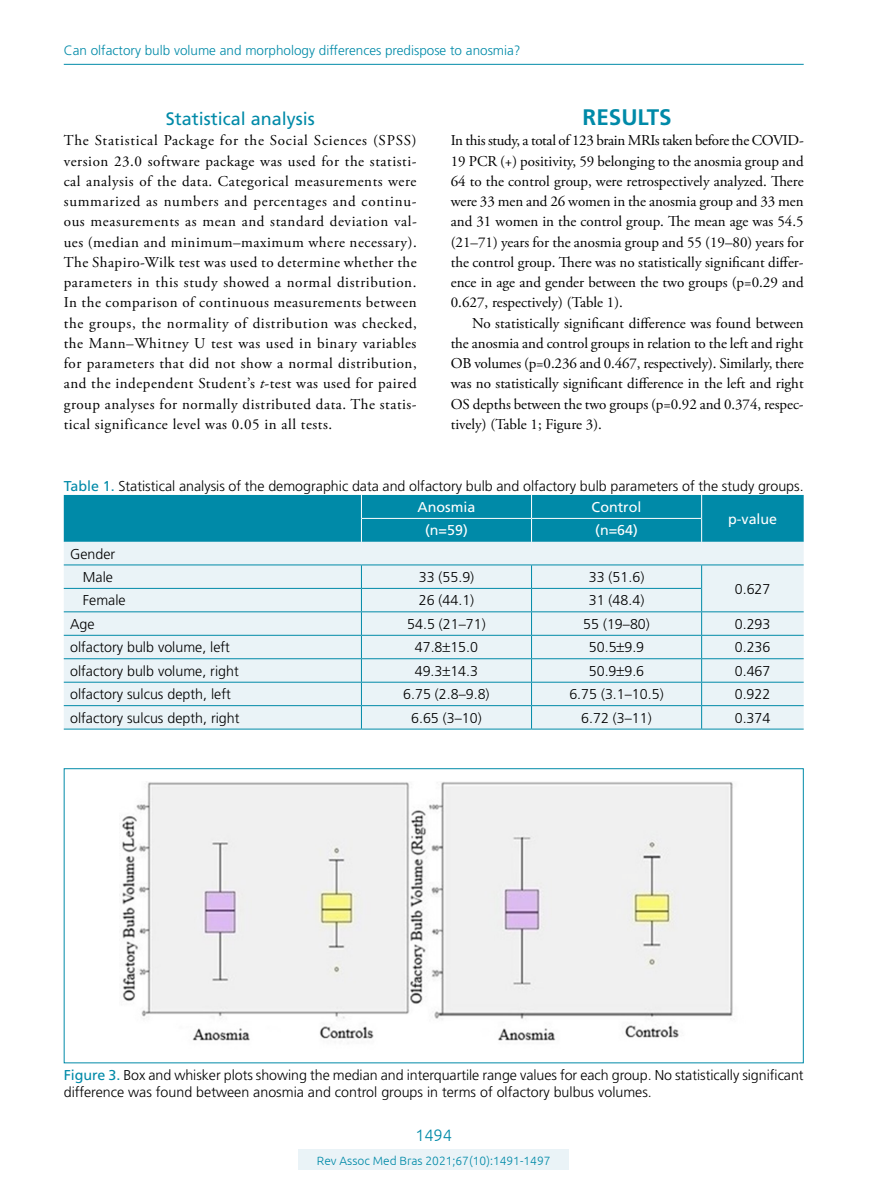
<style>
.page{position:relative;width:893px;height:1191px;background:#fff}
.page>*{position:absolute;margin:0;border:0;box-sizing:border-box;transform-origin:0 0}
.t1{font:700 22.5px "Frutiger LT Std";color:#008aa8}
.t2{font:18px "Frutiger LT Std";color:#008aa8}
.t3{font:300 16.5px "Ubuntu";color:#008aa8}
.t4{font:15px/20.2px "Adobe Garamond Pro";color:#000;text-align:justify}
.t5{font:300 14.25px/21.3px "Frutiger LT Std";color:#000}
.t6{font:14.25px "Frutiger LT Std";color:#fff}
.t7{font:300 13.5px "Frutiger LT Std";color:#008aa8}
.t8{font:300 12px "Ubuntu";color:#008aa8}
.s1{font-style:italic}
.s2{font-weight:400;color:#008aa8}
.s3{font-weight:400;color:#fff}
</style>
<div class="page">
<hr style="left:64px;top:64px;width:740px;height:1px;background:#008aa8">
<div style="left:299px;top:1149px;width:270px;height:21px;background:#eaf3f7"></div>
<div style="left:64px;top:542px;width:740px;height:186px;background:#eaf3f7"></div>
<div style="left:64px;top:495px;width:740px;height:47px;background:#008aa8"></div>
<hr style="left:64px;top:564px;width:297px;height:1px;background:#008aa8">
<hr style="left:361px;top:564px;width:170px;height:1px;background:#008aa8">
<hr style="left:531px;top:564px;width:171px;height:1px;background:#008aa8">
<hr style="left:702px;top:564px;width:102px;height:1px;background:#008aa8">
<hr style="left:64px;top:588px;width:297px;height:1px;background:#008aa8">
<hr style="left:361px;top:588px;width:170px;height:1px;background:#008aa8">
<hr style="left:531px;top:588px;width:170px;height:1px;background:#008aa8">
<hr style="left:64px;top:611px;width:297px;height:1px;background:#008aa8">
<hr style="left:361px;top:611px;width:170px;height:1px;background:#008aa8">
<hr style="left:531px;top:611px;width:171px;height:1px;background:#008aa8">
<hr style="left:702px;top:611px;width:102px;height:1px;background:#008aa8">
<hr style="left:64px;top:635px;width:297px;height:1px;background:#008aa8">
<hr style="left:361px;top:635px;width:170px;height:1px;background:#008aa8">
<hr style="left:531px;top:635px;width:171px;height:1px;background:#008aa8">
<hr style="left:702px;top:635px;width:102px;height:1px;background:#008aa8">
<hr style="left:64px;top:658px;width:297px;height:1px;background:#008aa8">
<hr style="left:361px;top:658px;width:170px;height:1px;background:#008aa8">
<hr style="left:531px;top:658px;width:171px;height:1px;background:#008aa8">
<hr style="left:702px;top:658px;width:102px;height:1px;background:#008aa8">
<hr style="left:64px;top:682px;width:297px;height:1px;background:#008aa8">
<hr style="left:361px;top:682px;width:170px;height:1px;background:#008aa8">
<hr style="left:531px;top:682px;width:171px;height:1px;background:#008aa8">
<hr style="left:702px;top:682px;width:102px;height:1px;background:#008aa8">
<hr style="left:64px;top:705px;width:297px;height:1px;background:#008aa8">
<hr style="left:361px;top:705px;width:170px;height:1px;background:#008aa8">
<hr style="left:531px;top:705px;width:171px;height:1px;background:#008aa8">
<hr style="left:702px;top:705px;width:102px;height:1px;background:#008aa8">
<svg style="left:361px;top:565px;width:1px;height:163px"></svg>
<svg style="left:531px;top:565px;width:1px;height:163px"></svg>
<svg style="left:701px;top:565px;width:1px;height:163px"></svg>
<hr style="left:362px;top:518px;width:169px;height:1px;background:#fff">
<hr style="left:531px;top:518px;width:170px;height:1px;background:#fff">
<hr style="left:64px;top:728px;width:297px;height:1px;background:#008aa8">
<hr style="left:361px;top:728px;width:170px;height:1px;background:#008aa8">
<hr style="left:531px;top:728px;width:171px;height:1px;background:#008aa8">
<hr style="left:702px;top:728px;width:102px;height:1px;background:#008aa8">
<img style="left:122px;top:782px;width:611px;height:259px">
<svg style="left:443px;top:643px;width:7px;height:9px"></svg>
<svg style="left:617px;top:643px;width:7px;height:9px"></svg>
<svg style="left:443px;top:666px;width:7px;height:10px"></svg>
<svg style="left:617px;top:666px;width:7px;height:10px"></svg>
<p class="t7" style="left:64px;top:42px;width:458px">Can olfactory bulb volume and morphology differences predispose to anosmia?</p>
<p class="t2" style="left:166px;top:108px;width:151px">Statistical analysis</p>
<p class="t4" style="left:64px;top:131px;width:355px">The Statistical Package for the Social Sciences (SPSS) version 23.0 software package was used for the statisti&shy;cal analysis of the data. Categorical measurements were summarized as numbers and percentages and continu&shy;ous measurements as mean and standard deviation val&shy;ues (median and minimum–maximum where necessary).<br>The Shapiro-Wilk test was used to determine whether the parameters in this study showed a normal distribution.<br>In the comparison of continuous measurements between the groups, the normality of distribution was checked, the Mann–Whitney U test was used in binary variables for parameters that did not show a normal distribution, and the independent Student’s <span class="s1">t</span>-test was used for paired group analyses for normally distributed data. The statis&shy;tical significance level was 0.05 in all tests.</p>
<h1 class="t1" style="left:583px;top:104px;width:91px">RESULTS</h1>
<p class="t4" style="left:451px;top:131px;width:355px">In this study, a total of 123 brain MRIs taken before the COVID-19 PCR (+) positivity, 59 belonging to the anosmia group and 64 to the control group, were retrospectively analyzed. There were 33 men and 26 women in the anosmia group and 33 men and 31 women in the control group. The mean age was 54.5 (21–71) years for the anosmia group and 55 (19–80) years for the control group. There was no statistically significant differ&shy;ence in age and gender between the two groups (p=0.29 and 0.627, respectively) (Table 1).</p>
<p class="t4" style="left:451px;top:313px;width:355px;text-indent:21px">No statistically significant difference was found between the anosmia and control groups in relation to the left and right OB volumes (p=0.236 and 0.467, respectively). Similarly, there was no statistically significant difference in the left and right OS depths between the two groups (p=0.92 and 0.374, respec&shy;tively) (Table 1; Figure 3).</p>
<p class="t5" style="left:418px;top:475px;width:388px;text-indent:-354px"><span class="s2">Table 1.</span> Statistical analysis of the demographic data and olfactory bulb and olfactory bulb parameters of the study groups.<br><span class="s3">Anosmia</span></p>
<p class="t6" style="left:592px;top:499px;width:51px">Control</p>
<p class="t6" style="left:728px;top:510px;width:51px">p-value</p>
<p class="t6" style="left:425px;top:522px;width:44px">(n=59)</p>
<p class="t6" style="left:595px;top:522px;width:44px">(n=64)</p>
<p class="t5" style="left:70px;top:542px;width:47px;line-height:23.4px;text-align:right">Gender<br>Male</p>
<p class="t5" style="left:419px;top:566px;width:57px">33 (55.9)</p>
<p class="t5" style="left:589px;top:566px;width:57px">33 (51.6)</p>
<p class="t5" style="left:735px;top:578px;width:37px">0.627</p>
<p class="t5" style="left:83px;top:590px;width:44px">Female</p>
<p class="t5" style="left:419px;top:590px;width:57px">26 (44.1)</p>
<p class="t5" style="left:589px;top:590px;width:57px">31 (48.4)</p>
<p class="t5" style="left:70px;top:613px;width:26px">Age</p>
<p class="t5" style="left:407px;top:613px;width:80px">54.5 (21–71)</p>
<p class="t5" style="left:583px;top:613px;width:68px">55 (19–80)</p>
<p class="t5" style="left:735px;top:613px;width:37px">0.293</p>
<p class="t5" style="left:70px;top:637px;width:161px">olfactory bulb volume, left</p>
<p class="t5" style="left:415px;top:637px;width:65px">47.8 15.0</p>
<p class="t5" style="left:589px;top:637px;width:57px">50.5 9.9</p>
<p class="t5" style="left:735px;top:637px;width:37px">0.236</p>
<p class="t5" style="left:70px;top:660px;width:170px">olfactory bulb volume, right</p>
<p class="t5" style="left:415px;top:660px;width:65px">49.3 14.3</p>
<p class="t5" style="left:589px;top:660px;width:57px">50.9 9.6</p>
<p class="t5" style="left:735px;top:660px;width:37px">0.467</p>
<p class="t5" style="left:70px;top:684px;width:162px">olfactory sulcus depth, left</p>
<p class="t5" style="left:403px;top:684px;width:88px">6.75 (2.8–9.8)</p>
<p class="t5" style="left:569px;top:684px;width:96px">6.75 (3.1–10.5)</p>
<p class="t5" style="left:735px;top:684px;width:37px">0.922</p>
<p class="t5" style="left:70px;top:707px;width:171px">olfactory sulcus depth, right</p>
<p class="t5" style="left:411px;top:707px;width:72px">6.65 (3–10)</p>
<p class="t5" style="left:581px;top:707px;width:72px">6.72 (3–11)</p>
<p class="t5" style="left:735px;top:707px;width:37px">0.374</p>
<p class="t5" style="left:64px;top:1067px;width:741px;line-height:17.1px"><span class="s2">Figure 3.</span> Box and whisker plots showing the median and interquartile range values for each group. No statistically significant difference was found between anosmia and control groups in terms of olfactory bulbus volumes.</p>
<p class="t3" style="left:415px;top:1125px;width:38px">1494</p>
<p class="t8" style="left:317px;top:1153px;width:235px">Rev Assoc Med Bras 2021;67(10):1491-1497</p>
</div>
